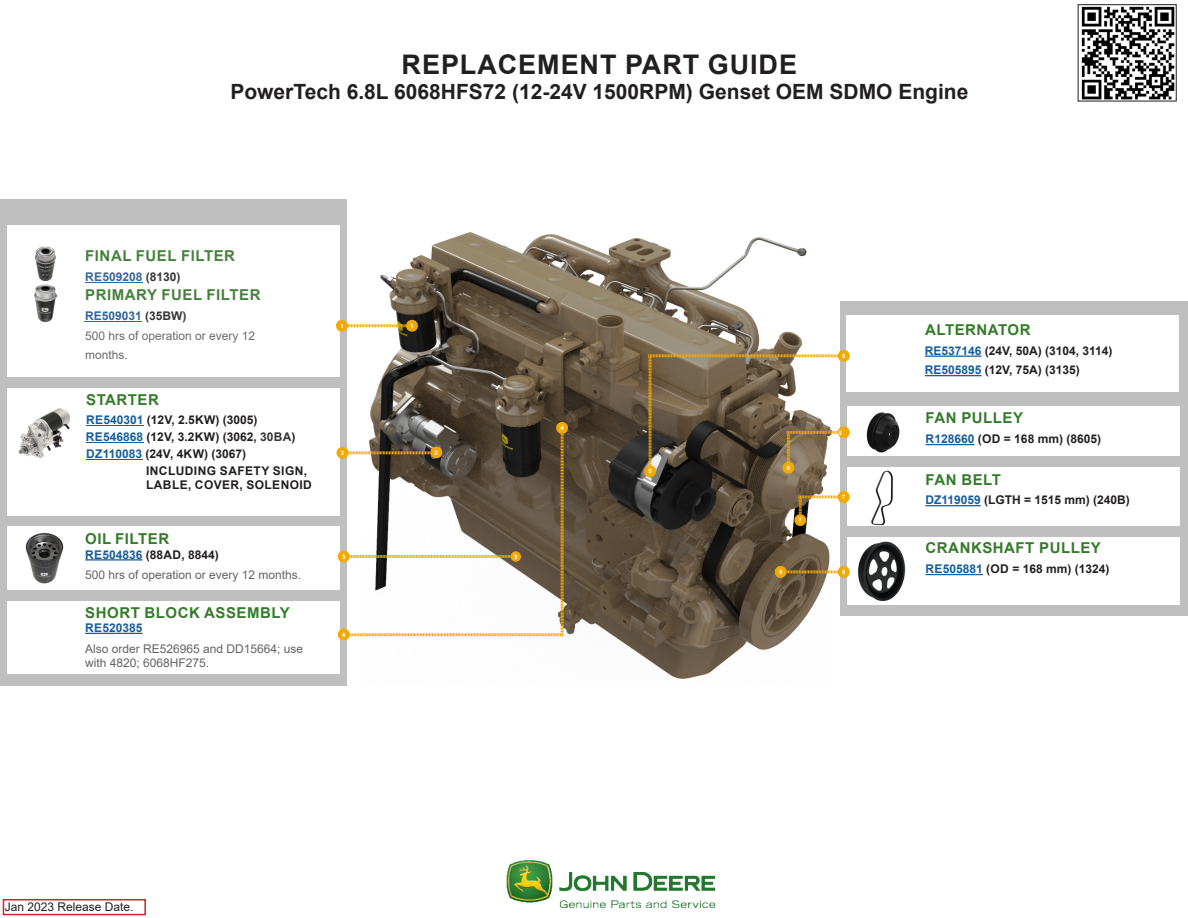
<style>
.page{position:relative;width:1188px;height:918px;background:#fff}
.page>*{position:absolute;margin:0;border:0;box-sizing:border-box;transform-origin:0 0}
.Main_bold_header{font:700 27px "Arial";letter-spacing:.035em;color:#231f20}
.Main_sub_bold_header{font:700 21px "Arial";color:#231f20}
.Filter_Name{font:700 15px "Arial";letter-spacing:.035em;color:#357b2b}
.Filter_Name-2{font:700 15px "Arial";letter-spacing:.035em;color:#46813c}
.Filter_Name-3{font:700 12px "Arial";color:#231f20}
.Filter_Name-4{font:12px/14.4px "Arial";color:#636366}
.Filter_Name-5{font:12px/20.2px "Arial";color:#6a6b6d}
.Filter_Name-6{font:700 12px "Arial";letter-spacing:.035em;color:#231f20}
.t1{font:12px "Arial";color:#231f20}
.Filter_Name-7{font:700 12px "Arial";color:#3565a1}
.Filter_Name-8{font:700 12px "Arial";color:#175d9e}
.Replace_Copy{font:700 6px "Arial";color:#fff}
.s1{color:#373535}
.s2{font-weight:700;color:#3565a1}
.s3{font-weight:700;color:#373535}
.s4{color:#175d9e}
</style>
<div class="page">
<div style="left:3px;top:899px;width:143px;height:16px;background:#fff;border:2px solid #d1232a"></div>
<img style="left:1081px;top:6px;width:94px;height:93px">
<div style="left:1078px;top:4px;width:99px;height:97px;border:1px solid #231f20"></div>
<img style="left:370px;top:232px;width:460px;height:447px">
<img style="left:506px;top:860px;width:210px;height:48px">
<div style="left:0;top:199px;width:346px;height:487px;background:#bfbfc0"></div>
<div style="left:841px;top:301px;width:347px;height:315px;background:#bfbfc0"></div>
<div style="left:847px;top:537px;width:333px;height:68px;background:#fff"></div>
<hr style="left:926px;top:574px;width:57px;height:1px;background:#175d9e">
<img style="left:857px;top:541px;width:49px;height:61px">
<div style="left:847px;top:468px;width:333px;height:58px;background:#fff"></div>
<hr style="left:925px;top:505px;width:56px;height:1px;background:#175d9e">
<img style="left:871px;top:470px;width:22px;height:56px">
<div style="left:7px;top:526px;width:332px;height:64px;background:#fff"></div>
<hr style="left:85px;top:559px;width:58px;height:2px;background:#175d9e">
<img style="left:25px;top:532px;width:39px;height:52px">
<div style="left:7px;top:601px;width:332px;height:72px;background:#fff"></div>
<hr style="left:85px;top:633px;width:58px;height:1px;background:#175d9e">
<div style="left:847px;top:406px;width:333px;height:50px;background:#fff"></div>
<hr style="left:926px;top:444px;width:48px;height:1px;background:#175d9e">
<img style="left:866px;top:412px;width:34px;height:41px">
<div style="left:847px;top:315px;width:332px;height:77px;background:#fff"></div>
<hr style="left:925px;top:356px;width:57px;height:1px;background:#175d9e">
<hr style="left:925px;top:375px;width:57px;height:1px;background:#175d9e">
<div style="left:7px;top:388px;width:332px;height:128px;background:#fff"></div>
<hr style="left:86px;top:425px;width:58px;height:1px;background:#175d9e">
<hr style="left:86px;top:442px;width:57px;height:1px;background:#175d9e">
<hr style="left:86px;top:459px;width:56px;height:1px;background:#175d9e">
<img style="left:18px;top:408px;width:53px;height:51px">
<svg style="left:792px;top:489px;width:58px;height:39px"></svg>
<svg style="left:773px;top:564px;width:77px;height:16px"></svg>
<svg style="left:642px;top:348px;width:208px;height:131px"></svg>
<div style="left:7px;top:225px;width:332px;height:151px;background:#fff"></div>
<img style="left:34px;top:284px;width:24px;height:38px">
<hr style="left:85px;top:282px;width:58px;height:1px;background:#3565a1">
<hr style="left:85px;top:321px;width:57px;height:1px;background:#3565a1">
<img style="left:34px;top:246px;width:22px;height:35px">
<svg style="left:336px;top:318px;width:82px;height:16px"></svg>
<svg style="left:336px;top:420px;width:232px;height:222px"></svg>
<p class="Main_bold_header" style="left:402px;top:45px;width:397px">REPLACEMENT PART GUIDE</p>
<p class="Main_sub_bold_header" style="left:230px;top:77px;width:739px">PowerTech 6.8L 6068HFS72 (12-24V 1500RPM) Genset OEM SDMO Engine</p>
<p class="Filter_Name-2" style="left:85px;top:245px;width:151px">FINAL FUEL FILTER</p>
<p class="Filter_Name-7" style="left:85px;top:268px;width:97px">RE509208 <span class="s1">(8130)</span></p>
<p class="Filter_Name-2" style="left:85px;top:285px;width:177px">PRIMARY FUEL FILTER</p>
<p class="Filter_Name-5" style="left:85px;top:306px;width:172px"><span class="s2">RE509031</span> <span class="s3">(35BW)<br></span>500 hrs of operation or every 12</p>
<p class="Filter_Name-5" style="left:85px;top:345px;width:44px">months.</p>
<p class="Filter_Name" style="left:86px;top:389px;width:74px">STARTER</p>
<p class="Filter_Name-3" style="left:86px;top:411px;width:173px"><span class="s4">RE540301</span> (12V, 2.5KW) (3005)</p>
<p class="Filter_Name-3" style="left:86px;top:428px;width:211px"><span class="s4">RE546868</span> (12V, 3.2KW) (3062, <span class="s1">30BA</span>)</p>
<p class="Filter_Name-3" style="left:86px;top:446px;width:162px"><span class="s4">DZ110083</span> (24V, 4KW) (3067)</p>
<p class="Filter_Name-6" style="left:146px;top:462px;width:162px">INCLUDING SAFETY SIGN,</p>
<p class="Filter_Name-6" style="left:146px;top:477px;width:167px">LABLE, COVER, SOLENOID</p>
<p class="Filter_Name" style="left:85px;top:528px;width:85px">OIL FILTER</p>
<p class="Filter_Name-3" style="left:85px;top:546px;width:135px"><span class="s4">RE504836</span> (88AD, 8844)</p>
<p class="Filter_Name-4" style="left:85px;top:568px;width:218px">500 hrs of operation or every 12 months.</p>
<p class="Filter_Name" style="left:85px;top:602px;width:206px">SHORT BLOCK ASSEMBLY</p>
<p class="Filter_Name-8" style="left:85px;top:619px;width:59px">RE520385</p>
<p class="Filter_Name-4" style="left:85px;top:641px;width:220px">Also order RE526965 and DD15664; use with 4820; 6068HF275.</p>
<p class="Replace_Copy" style="left:340px;top:322px;width:5px">1</p>
<p class="Replace_Copy" style="left:410px;top:322px;width:5px">1</p>
<p class="Replace_Copy" style="left:341px;top:449px;width:5px">2</p>
<p class="Replace_Copy" style="left:342px;top:552px;width:5px">3</p>
<p class="Replace_Copy" style="left:342px;top:630px;width:5px">4</p>
<p class="Replace_Copy" style="left:435px;top:448px;width:5px">2</p>
<p class="Replace_Copy" style="left:561px;top:424px;width:5px">4</p>
<p class="Replace_Copy" style="left:514px;top:552px;width:5px">3</p>
<p class="Replace_Copy" style="left:648px;top:467px;width:5px">5</p>
<p class="t1" style="left:5px;top:898px;width:130px">Jan 2023 Release Date.</p>
<p class="Replace_Copy" style="left:842px;top:352px;width:5px">5</p>
<p class="Replace_Copy" style="left:787px;top:464px;width:5px">6</p>
<p class="Replace_Copy" style="left:798px;top:516px;width:5px">7</p>
<p class="Replace_Copy" style="left:839px;top:428px;width:5px">6</p>
<p class="Replace_Copy" style="left:842px;top:493px;width:5px">7</p>
<p class="Replace_Copy" style="left:779px;top:568px;width:5px">8</p>
<p class="Replace_Copy" style="left:842px;top:568px;width:5px">8</p>
<p class="Filter_Name" style="left:925px;top:320px;width:107px">ALTERNATOR</p>
<p class="Filter_Name-3" style="left:925px;top:342px;width:189px"><span class="s4">RE537146</span> (24V, 50A) (3104, 3114)</p>
<p class="Filter_Name-3" style="left:925px;top:362px;width:156px"><span class="s4">RE505895</span> (12V, 75A) (3135)</p>
<p class="Filter_Name" style="left:926px;top:407px;width:99px">FAN PULLEY</p>
<p class="Filter_Name-3" style="left:926px;top:431px;width:177px"><span class="s4">R128660</span> (OD = 168 mm) (8605)</p>
<p class="Filter_Name" style="left:926px;top:469px;width:77px">FAN BELT</p>
<p class="Filter_Name-3" style="left:925px;top:492px;width:206px"><span class="s4">DZ119059</span> (LGTH = 1515 mm) (240B)</p>
<p class="Filter_Name" style="left:926px;top:537px;width:177px">CRANKSHAFT PULLEY</p>
<p class="Filter_Name-3" style="left:926px;top:561px;width:185px"><span class="s4">RE505881</span> (OD = 168 mm) (1324)</p>
</div>
